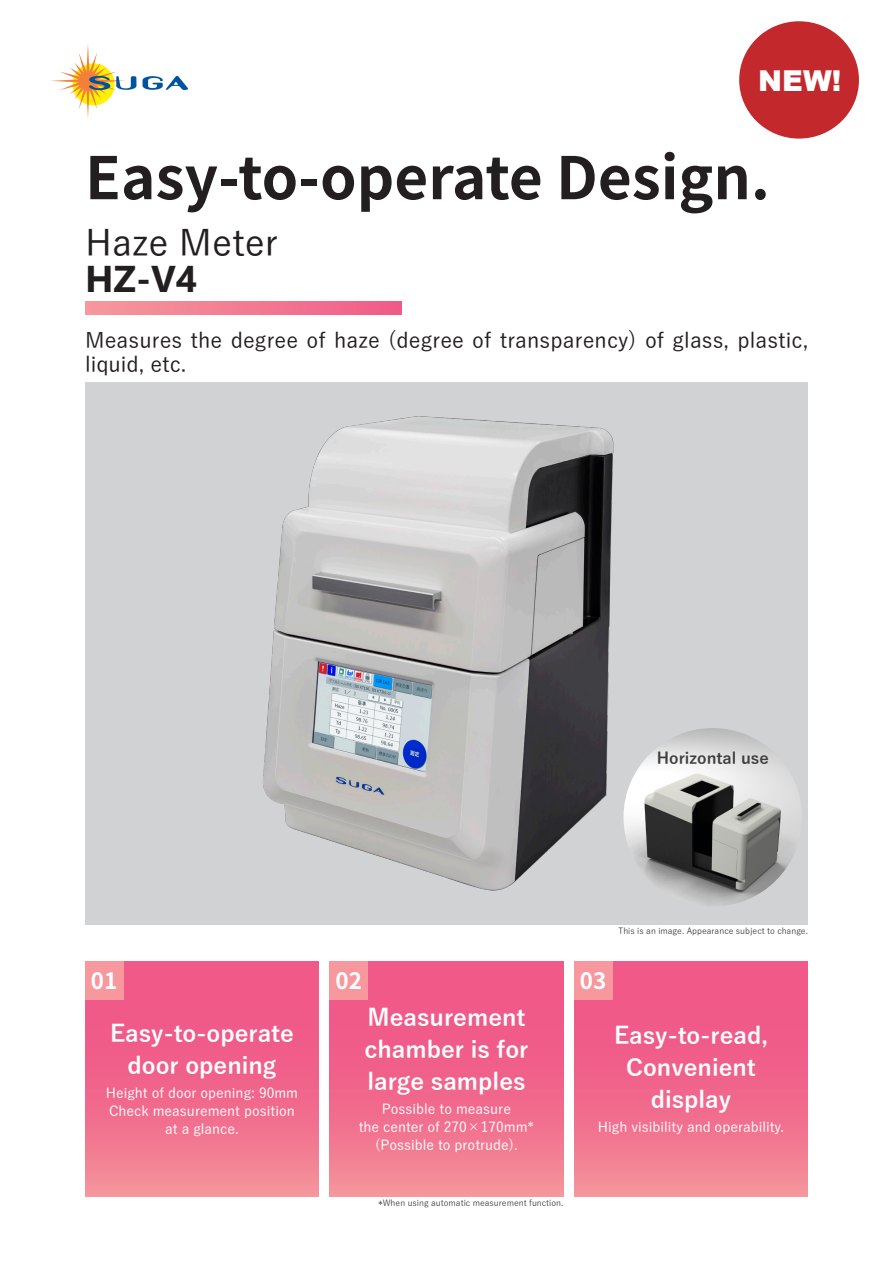
<style>
.page{position:relative;width:893px;height:1263px;background:#fff}
.page>*{position:absolute;margin:0;border:0;box-sizing:border-box;transform-origin:0 0}
.t1{font:700 58.5px "Source Han Sans";color:#231f20}
.t2{font:700 37.2px "Segoe UI";color:#231f20}
.t3{font:500 36.15px "Yu Gothic";color:#231f20}
.t4{font:900 28.8px "Arial";color:#fff}
.t5{font:700 23.4px/32px "Yu Gothic";color:#fff;text-align:center}
.t6{font:700 22.5px "Source Han Sans";color:#fff}
.t7{font:500 21.3px/23.4px "Yu Gothic";letter-spacing:.005em;color:#231f20}
.t8{font:700 15.9px "Yu Gothic";color:#3e3e3f}
.t9{font:500 13.8px/18px "Yu Gothic";color:#fff;text-align:center}
.t10{font:8.55px "Yu Gothic";color:#231f20}
</style>
<div class="page">
<div style="left:85px;top:961px;width:234px;height:235px;background:linear-gradient(to bottom,#ef4d84,#f38796)"></div>
<div style="left:330px;top:961px;width:233px;height:235px;background:linear-gradient(to bottom,#ef4c84,#f38796)"></div>
<div style="left:574px;top:961px;width:234px;height:235px;background:linear-gradient(to bottom,#ef4d84,#f38796)"></div>
<svg style="left:85px;top:301px;width:316px;height:13px;background:#f27b92"></svg>
<svg style="left:143px;top:76px;width:45px;height:14px"></svg>
<svg style="left:51px;top:44px;width:85px;height:74px"></svg>
<img style="left:85px;top:383px;width:723px;height:542px">
<img style="left:623px;top:728px;width:179px;height:179px;border-radius:89px">
<div style="left:85px;top:961px;width:38px;height:38px;background:#f6989d"></div>
<div style="left:330px;top:961px;width:38px;height:38px;background:#f6989d"></div>
<div style="left:574px;top:961px;width:38px;height:38px;background:#f6989d"></div>
<div style="left:739px;top:21px;width:120px;height:118px;background:#c3282d;border-radius:50%"></div>
<h3 class="t4" style="left:758px;top:60px;width:85px">NEW!</h3>
<h1 class="t1" style="left:85px;top:145px;width:686px">Easy-to-operate Design.</h1>
<h3 class="t3" style="left:85px;top:209px;width:195px">Haze Meter</h3>
<h2 class="t2" style="left:85px;top:244px;width:114px">HZ V- 4</h2>
<h3 class="t7" style="left:85px;top:326px;width:725px">Measures the degree of haze (degree of transparency) of glass, plastic, liquid, etc.</h3>
<p class="t8" style="left:657px;top:749px;width:113px">Horizontal use</p>
<h3 class="t6" style="left:91px;top:968px;width:28px">01</h3>
<h3 class="t5" style="left:110px;top:1018px;width:185px">Easy-to-operate door opening</h3>
<p class="t9" style="left:106px;top:1082px;width:194px">Height of door opening: 90mm<br>Check measurement position at a glance.</p>
<h3 class="t6" style="left:335px;top:968px;width:28px">02</h3>
<h3 class="t5" style="left:365px;top:1002px;width:165px;text-align:left">Measurement chamber is for large samples</h3>
<p class="t9" style="left:359px;top:1098px;width:177px">Possible to measure<br>the center of 270×170mm* (Possible to protrude .(</p>
<p class="t10" style="left:618px;top:923px;width:191px">This is an image. Appearance subject to change.</p>
<h3 class="t6" style="left:580px;top:968px;width:28px">03</h3>
<h3 class="t5" style="left:614px;top:1020px;width:155px">Easy-to-read,<br>Convenient display</h3>
<p class="t9" style="left:598px;top:1116px;width:188px">High visibility and operability.</p>
<p class="t10" style="left:378px;top:1194px;width:186px">*When using automatic measurement function.</p>
</div>
